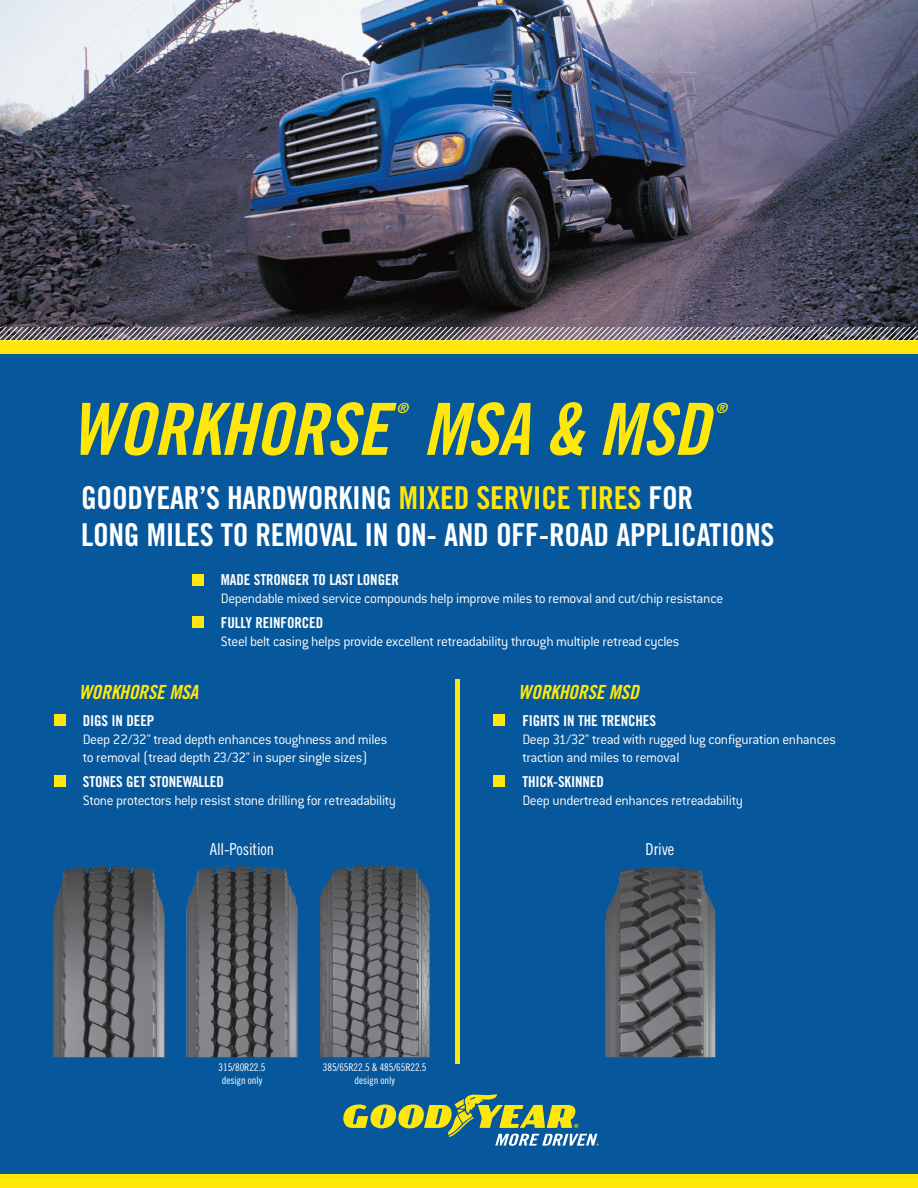
<style>
.page{position:relative;width:918px;height:1188px;background:#fff}
.page>*{position:absolute;margin:0;border:0;box-sizing:border-box;transform-origin:0 0}
.t1{font:72px "Trade Gothic LT Std Bd Cn 20 Obl";letter-spacing:-.01em;color:#ffe709}
.t2{font:31.5px/37.5px "Trade Gothic LT Std Bd Cn 20";letter-spacing:-.01em;color:#fff}
.t3{font:19.5px "Trade Gothic LT Std Bd Cn 20 Obl";letter-spacing:-.01em;color:#ffe709}
.t4{font:16.5px "Trade Gothic LT Std Cn 18";letter-spacing:-.01em;color:#fff}
.t5{font:300 15px/18px "Conduit ITC Std";letter-spacing:-.025em;color:#fff}
.t6{font:15px "Trade Gothic LT Std Bd Cn 20";letter-spacing:-.01em;color:#fff}
.t7{font:13.95px "Trade Gothic LT Std Bd Cn 20 Obl";color:#ffe709}
.t8{font:10.5px/12.6px "Trade Gothic LT Std Cn 18";letter-spacing:-.01em;color:#fff;text-align:center}
.s1{color:#ffe709}
</style>
<div class="page">
<img style="left:0;top:0;width:918px;height:341px">
<div style="left:0;top:350px;width:918px;height:838px;background:#06579c"></div>
<div style="left:0;top:1174px;width:918px;height:14px;background:#ffe709"></div>
<div style="left:0;top:341px;width:918px;height:13px;background:#ffe709"></div>
<svg style="left:0;top:327px;width:918px;height:13px;background:#7b767f"></svg>
<hr style="left:456px;top:679px;width:4px;height:385px;background:#ffe709">
<div style="left:54px;top:714px;width:11px;height:12px;background:#ffe709"></div>
<div style="left:54px;top:775px;width:11px;height:12px;background:#ffe709"></div>
<div style="left:494px;top:714px;width:11px;height:12px;background:#ffe709"></div>
<div style="left:494px;top:775px;width:11px;height:12px;background:#ffe709"></div>
<img style="left:606px;top:867px;width:109px;height:190px">
<img style="left:187px;top:866px;width:110px;height:191px">
<img style="left:53px;top:866px;width:112px;height:191px">
<img style="left:320px;top:866px;width:110px;height:191px">
<svg style="left:343px;top:1094px;width:256px;height:52px"></svg>
<div style="left:192px;top:574px;width:12px;height:11px;background:#ffe709"></div>
<div style="left:192px;top:617px;width:12px;height:11px;background:#ffe709"></div>
<h1 class="t1" style="left:71px;top:385px;width:320px">WORKHORSE</h1>
<p class="t7" style="left:397px;top:400px;width:13px">®</p>
<h1 class="t1" style="left:423px;top:385px;width:288px">MSA &amp; MSD</h1>
<p class="t7" style="left:716px;top:400px;width:13px">®</p>
<h2 class="t2" style="left:81px;top:479px;width:695px">GOODYEAR’S HARDWORKING <span class="s1">MIXED SERVICE TIRES</span> FOR<br>LONG MILES TO REMOVAL IN ON- AND OFF-ROAD APPLICATIONS</h2>
<p class="t6" style="left:221px;top:571px;width:180px">MADE STRONGER TO LAST LONGER</p>
<p class="t5" style="left:221px;top:589px;width:504px">Dependable mixed service compounds help improve miles to removal and cut/chip resistance</p>
<p class="t6" style="left:221px;top:614px;width:104px">FULLY REINFORCED</p>
<p class="t5" style="left:221px;top:632px;width:460px">Steel belt casing helps provide excellent retreadability through multiple retread cycles</p>
<h3 class="t3" style="left:79px;top:680px;width:121px">WORKHORSE MSA</h3>
<p class="t6" style="left:83px;top:711px;width:73px">DIGS IN DEEP</p>
<p class="t5" style="left:83px;top:730px;width:306px">Deep 22/32" tread depth enhances toughness and miles to removal (tread depth 23/32" in super single sizes)</p>
<p class="t6" style="left:83px;top:772px;width:143px">STONES GET STONEWALLED</p>
<p class="t5" style="left:83px;top:790px;width:315px">Stone protectors help resist stone drilling for retreadability</p>
<p class="t4" style="left:210px;top:839px;width:66px">All-Position</p>
<p class="t8" style="left:219px;top:1061px;width:48px">315/80R22.5 design only</p>
<p class="t8" style="left:323px;top:1061px;width:105px">385/65R22.5 &amp; 485/65R22.5 design only</p>
<h3 class="t3" style="left:518px;top:680px;width:122px">WORKHORSE MSD</h3>
<p class="t6" style="left:522px;top:711px;width:135px">FIGHTS IN THE TRENCHES</p>
<p class="t5" style="left:522px;top:730px;width:315px">Deep 31/32" tread with rugged lug configuration enhances traction and miles to removal</p>
<p class="t6" style="left:522px;top:772px;width:83px">THICK-SKINNED</p>
<p class="t5" style="left:522px;top:790px;width:222px">Deep undertread enhances retreadability</p>
<p class="t4" style="left:646px;top:839px;width:30px">Drive</p>
</div>
